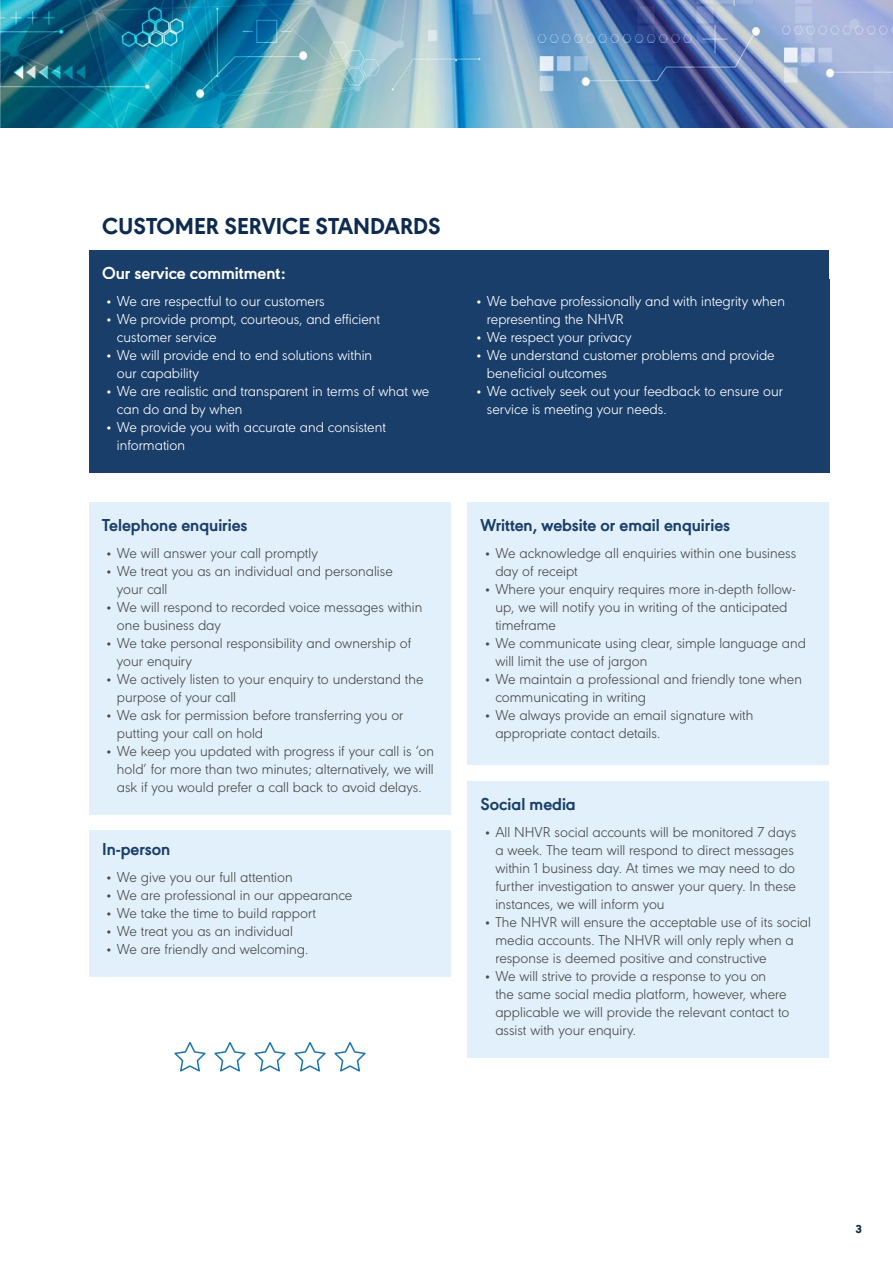
<style>
.page{position:relative;width:893px;height:1263px;background:#fff}
.page>*{position:absolute;margin:0;border:0;box-sizing:border-box;transform-origin:0 0}
.t1{font:800 24px "URW Geometric";color:#0d2b51}
.t2{font:700 18px "URW Geometric";color:#193e6a}
.t3{font:700 18px "URW Geometric";color:#fff}
.t4{font:300 15px/18px "URW Geometric";color:#4b4c4d}
.t5{font:300 15px/18px "URW Geometric";color:#fff}
.t6{font:800 12px "URW Geometric";color:#0d2b51}
.s1{font-size:12px}
</style>
<div class="page">
<div style="left:89px;top:250px;width:740px;height:52px;background:#193e6a"></div>
<div style="left:89px;top:297px;width:374px;height:67px;background:#193e6a"></div>
<div style="left:89px;top:333px;width:374px;height:67px;background:#193e6a"></div>
<div style="left:89px;top:369px;width:374px;height:67px;background:#193e6a"></div>
<div style="left:89px;top:405px;width:374px;height:67px;background:#193e6a"></div>
<div style="left:455px;top:279px;width:374px;height:67px;background:#193e6a"></div>
<div style="left:455px;top:333px;width:374px;height:67px;background:#193e6a"></div>
<div style="left:455px;top:369px;width:374px;height:103px;background:#193e6a"></div>
<div style="left:89px;top:502px;width:362px;height:52px;background:#e1f0fa"></div>
<div style="left:89px;top:549px;width:362px;height:67px;background:#e1f0fa"></div>
<div style="left:89px;top:585px;width:362px;height:67px;background:#e1f0fa"></div>
<div style="left:89px;top:621px;width:362px;height:67px;background:#e1f0fa"></div>
<div style="left:89px;top:657px;width:362px;height:67px;background:#e1f0fa"></div>
<div style="left:89px;top:693px;width:362px;height:67px;background:#e1f0fa"></div>
<div style="left:89px;top:729px;width:362px;height:85px;background:#e1f0fa"></div>
<div style="left:89px;top:830px;width:362px;height:48px;background:#e1f0fa"></div>
<div style="left:89px;top:873px;width:362px;height:49px;background:#e1f0fa"></div>
<div style="left:89px;top:909px;width:362px;height:49px;background:#e1f0fa"></div>
<div style="left:89px;top:927px;width:362px;height:49px;background:#e1f0fa"></div>
<div style="left:468px;top:502px;width:361px;height:52px;background:#e1f0fa"></div>
<div style="left:468px;top:531px;width:361px;height:67px;background:#e1f0fa"></div>
<div style="left:468px;top:567px;width:361px;height:85px;background:#e1f0fa"></div>
<div style="left:468px;top:621px;width:361px;height:67px;background:#e1f0fa"></div>
<div style="left:468px;top:657px;width:361px;height:67px;background:#e1f0fa"></div>
<div style="left:468px;top:693px;width:361px;height:71px;background:#e1f0fa"></div>
<div style="left:468px;top:781px;width:361px;height:52px;background:#e1f0fa"></div>
<div style="left:468px;top:810px;width:361px;height:121px;background:#e1f0fa"></div>
<div style="left:468px;top:900px;width:361px;height:85px;background:#e1f0fa"></div>
<div style="left:468px;top:954px;width:361px;height:103px;background:#e1f0fa"></div>
<svg style="left:174px;top:1042px;width:192px;height:30px"></svg>
<img style="left:1px;top:0;width:892px;height:128px">
<img style="left:0;top:0;width:1px;height:128px">
<h1 class="t1" style="left:102px;top:208px;width:340px">CUSTOMER SERVICE STANDARDS</h1>
<h2 class="t3" style="left:102px;top:259px;width:185px">Our service commitment:</h2>
<p class="t5" style="left:106px;top:291px;width:220px"><span class="s1">•</span> We are respectful to our customers</p>
<p class="t5" style="left:117px;top:309px;width:265px;text-indent:-11px"><span class="s1">•</span> We provide prompt, courteous, and efficient customer service</p>
<p class="t5" style="left:117px;top:345px;width:257px;text-indent:-11px"><span class="s1">•</span> We will provide end to end solutions within our capability</p>
<p class="t5" style="left:117px;top:381px;width:314px;text-indent:-11px"><span class="s1">•</span> We are realistic and transparent in terms of what we can do and by when</p>
<p class="t5" style="left:117px;top:417px;width:271px;text-indent:-11px"><span class="s1">•</span> We provide you with accurate and consistent information</p>
<h2 class="t2" style="left:102px;top:511px;width:147px">Telephone enquiries</h2>
<p class="t4" style="left:106px;top:543px;width:213px"><span class="s1">•</span> We will answer your call promptly</p>
<p class="t4" style="left:117px;top:561px;width:277px;text-indent:-11px"><span class="s1">•</span> We treat you as an individual and personalise your call</p>
<p class="t4" style="left:117px;top:597px;width:307px;text-indent:-11px"><span class="s1">•</span> We will respond to recorded voice messages within one business day</p>
<p class="t4" style="left:117px;top:633px;width:296px;text-indent:-11px"><span class="s1">•</span> We take personal responsibility and ownership of your enquiry</p>
<p class="t4" style="left:117px;top:669px;width:308px;text-indent:-11px"><span class="s1">•</span> We actively listen to your enquiry to understand the purpose of your call</p>
<p class="t4" style="left:117px;top:705px;width:288px;text-indent:-11px"><span class="s1">•</span> We ask for permission before transferring you or putting your call on hold</p>
<p class="t4" style="left:117px;top:741px;width:319px;text-align:justify;text-indent:-11px"><span class="s1">•</span> We keep you updated with progress if your call is ‘on hold’ for more than two minutes; alternatively, we will ask if you would prefer a call back to avoid delays.</p>
<h2 class="t2" style="left:102px;top:835px;width:70px">In-person</h2>
<p class="t4" style="left:106px;top:867px;width:188px"><span class="s1">•</span> We give you our full attention</p>
<p class="t4" style="left:106px;top:885px;width:248px"><span class="s1">•</span> We are professional in our appearance</p>
<p class="t4" style="left:106px;top:903px;width:211px"><span class="s1">•</span> We take the time to build rapport</p>
<p class="t4" style="left:106px;top:921px;width:188px"><span class="s1">•</span> We treat you as an individual</p>
<p class="t4" style="left:106px;top:939px;width:204px"><span class="s1">•</span> We are friendly and welcoming.</p>
<p class="t5" style="left:487px;top:291px;width:300px;text-indent:-11px"><span class="s1">•</span> We behave professionally and with integrity when representing the NHVR</p>
<p class="t5" style="left:476px;top:327px;width:157px"><span class="s1">•</span> We respect your privacy</p>
<p class="t5" style="left:487px;top:345px;width:289px;text-indent:-11px"><span class="s1">•</span> We understand customer problems and provide beneficial outcomes</p>
<p class="t5" style="left:487px;top:381px;width:298px;text-indent:-11px"><span class="s1">•</span> We actively seek out your feedback to ensure our service is meeting your needs.</p>
<h2 class="t2" style="left:480px;top:511px;width:251px">Written, website or email enquiries</h2>
<p class="t4" style="left:495px;top:543px;width:302px;text-indent:-11px"><span class="s1">•</span> We acknowledge all enquiries within one business day of receipt</p>
<p class="t4" style="left:495px;top:579px;width:302px;text-indent:-11px"><span class="s1">•</span> Where your enquiry requires more in-depth follow&shy;up, we will notify you in writing of the anticipated timeframe</p>
<p class="t4" style="left:495px;top:633px;width:312px;text-indent:-11px"><span class="s1">•</span> We communicate using clear, simple language and will limit the use of jargon</p>
<p class="t4" style="left:495px;top:669px;width:308px;text-indent:-11px"><span class="s1">•</span> We maintain a professional and friendly tone when communicating in writing</p>
<p class="t4" style="left:495px;top:705px;width:260px;text-indent:-11px"><span class="s1">•</span> We always provide an email signature with appropriate contact details.</p>
<h2 class="t2" style="left:480px;top:790px;width:97px">Social media</h2>
<p class="t4" style="left:495px;top:822px;width:302px;text-indent:-11px"><span class="s1">•</span> All NHVR social accounts will be monitored 7 days a week. The team will respond to direct messages within 1 business day. At times we may need to do further investigation to answer your query. In these instances, we will inform you</p>
<p class="t4" style="left:495px;top:912px;width:317px;text-indent:-11px"><span class="s1">•</span> The NHVR will ensure the acceptable use of its social media accounts. The NHVR will only reply when a response is deemed positive and constructive</p>
<p class="t4" style="left:495px;top:966px;width:296px;text-indent:-11px"><span class="s1">•</span> We will strive to provide a response to you on<br>the same social media platform, however, where applicable we will provide the relevant contact to assist with your enquiry.</p>
<p class="t6" style="left:856px;top:1220px;width:7px">3</p>
</div>
